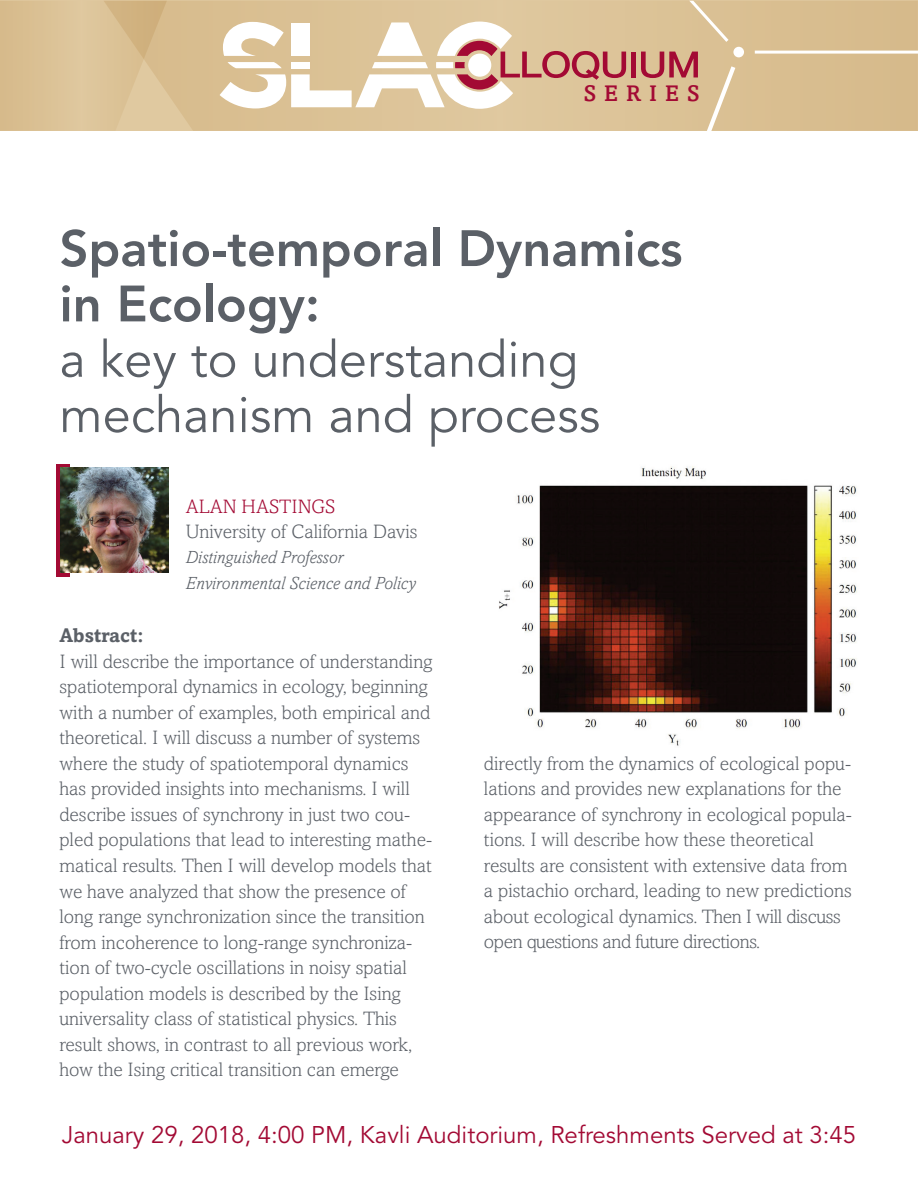
<style>
.page{position:relative;width:918px;height:1188px;background:#fff}
.page>*{position:absolute;margin:0;border:0;box-sizing:border-box;transform-origin:0 0}
.t1{font:50.55px/55.3px "Avenir LT Std";color:#5b6067}
.t2{font:800 50.55px/55.3px "Avenir LT Std";color:#5b6067}
.t3{font:24px "Avenir LT Std";color:#a30a34}
.t4{font:500 22.5px "Amasis MT Std";letter-spacing:.36em;color:#a30a34}
.t5{font:300 19.5px/25.5px "Amasis MT Std";color:#5b6067}
.t6{font:300 19.5px "Amasis MT Std";color:#a30a34}
.t7{font:700 19.5px "Amasis MT Std";color:#5b6067}
.t8{font:italic 300 18px/25.5px "Amasis MT Std";color:#5b6067}
</style>
<div class="page">
<svg style="left:0;top:1px;width:104px;height:130px;background:#dbc195"></svg>
<svg style="left:104px;top:1px;width:814px;height:130px;background:#d9bf93"></svg>
<div style="left:733px;top:47px;width:11px;height:10px;background:#fff;border-radius:50%"></div>
<hr style="left:755px;top:51px;width:163px;height:3px;background:#fff">
<svg style="left:689px;top:1px;width:40px;height:41px;background:#ddc69e"></svg>
<svg style="left:707px;top:66px;width:28px;height:65px;background:#dfc9a4"></svg>
<div style="left:631px;top:52px;width:5px;height:25px;background:#a30a34"></div>
<svg style="left:641px;top:52px;width:57px;height:26px"></svg>
<svg style="left:220px;top:22px;width:406px;height:87px"></svg>
<div style="left:56px;top:464px;width:14px;height:112px;background:#a30a34"></div>
<img style="left:499px;top:466px;width:358px;height:280px">
<img style="left:60px;top:468px;width:108px;height:105px">
<p class="t4" style="left:584px;top:79px;width:117px">SERIES</p>
<h1 class="t2" style="left:59px;top:221px;width:625px">Spatio-temporal Dynamics in Ecology:</h1>
<h1 class="t1" style="left:59px;top:333px;width:542px">a key to understanding mechanism and process</h1>
<p class="t6" style="left:186px;top:495px;width:151px">ALAN HASTINGS</p>
<p class="t5" style="left:186px;top:519px;width:233px">University of California Davis</p>
<p class="t8" style="left:186px;top:545px;width:232px">Distinguished Professor<br>Environmental Science and Policy</p>
<p class="t7" style="left:59px;top:624px;width:86px">Abstract:</p>
<p class="t5" style="left:59px;top:649px;width:375px">I will describe the importance of understanding spatiotemporal dynamics in ecology, beginning with a number of examples, both empirical and theoretical. I will discuss a number of systems where the study of spatiotemporal dynamics has provided insights into mechanisms. I will describe issues of synchrony in just two cou&shy;pled populations that lead to interesting mathe&shy;matical results. Then I will develop models that we have analyzed that show the presence of long range synchronization since the transition from incoherence to long-range synchroniza&shy;tion of two-cycle oscillations in noisy spatial population models is described by the Ising universality class of statistical physics. This result shows, in contrast to all previous work, how the Ising critical transition can emerge</p>
<p class="t5" style="left:484px;top:751px;width:369px">directly from the dynamics of ecological popu&shy;lations and provides new explanations for the appearance of synchrony in ecological popula&shy;tions. I will describe how these theoretical results are consistent with extensive data from a pistachio orchard, leading to new predictions about ecological dynamics. Then I will discuss open questions and future directions.</p>
<p class="t3" style="left:62px;top:1121px;width:796px">January 29, 2018, 4:00 PM, Kavli Auditorium, Refreshments Served at 3:45</p>
</div>
